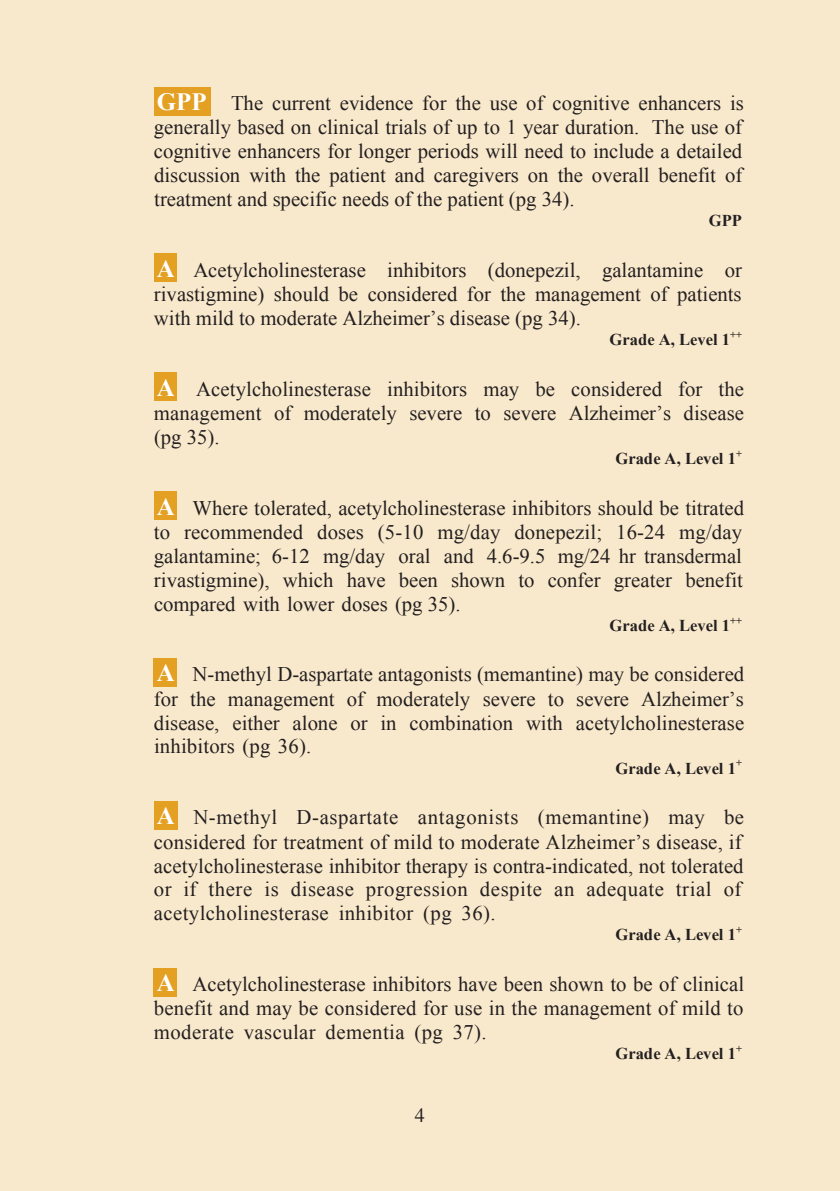
<style>
.page{position:relative;width:840px;height:1191px;background:#fff}
.page>*{position:absolute;margin:0;border:0;box-sizing:border-box;transform-origin:0 0}
.t1{font:20.8px/24px "Times New Roman";letter-spacing:.005em;color:#231f20;text-align:justify}
.t2{font:20px "Times";color:#231f20}
.t3{font:700 16.6px "Times New Roman";letter-spacing:.005em;color:#231f20}
.s1{font-weight:700;font-size:24.8px;color:#fff}
</style>
<div class="page">
<div style="left:0;top:0;width:839px;height:1191px;background:#f9e9cc"></div>
<div style="left:154px;top:87px;width:56px;height:28px;background:#e3a023"></div>
<div style="left:154px;top:253px;width:23px;height:29px;background:#e3a023"></div>
<div style="left:154px;top:372px;width:23px;height:29px;background:#e3a023"></div>
<div style="left:154px;top:491px;width:23px;height:29px;background:#e3a023"></div>
<div style="left:154px;top:658px;width:23px;height:29px;background:#e3a023"></div>
<div style="left:154px;top:801px;width:23px;height:28px;background:#e3a023"></div>
<div style="left:153px;top:967px;width:24px;height:29px;background:#e3a023"></div>
<p class="t1" style="left:154px;top:91px;width:591px"><span class="s1">GPP</span> The current evidence for the use of cognitive enhancers is generally based on clinical trials of up to 1 year duration. The use of cognitive enhancers for longer periods will need to include a detailed discussion with the patient and caregivers on the overall benefit of treatment and specific needs of the patient (pg 34).</p>
<p class="t3" style="left:708px;top:209px;width:35px">GPP</p>
<p class="t1" style="left:154px;top:257px;width:589px"><span class="s1">A</span> Acetylcholinesterase inhibitors (donepezil, galantamine or rivastigmine) should be considered for the management of patients with mild to moderate Alzheimer’s disease (pg 34).</p>
<p class="t3" style="left:609px;top:328px;width:134px">Grade A, Level 1<sup>++</sup></p>
<p class="t1" style="left:154px;top:376px;width:591px"><span class="s1">A</span> Acetylcholinesterase inhibitors may be considered for the management of moderately severe to severe Alzheimer’s disease (pg 35).</p>
<p class="t3" style="left:615px;top:447px;width:128px">Grade A, Level 1<sup>+</sup></p>
<p class="t1" style="left:154px;top:495px;width:591px"><span class="s1">A</span> Where tolerated, acetylcholinesterase inhibitors should be titrated to recommended doses (5-10 mg/day donepezil; 16-24 mg/day galantamine; 6-12 mg/day oral and 4.6-9.5 mg/24 hr transdermal rivastigmine), which have been shown to confer greater benefit compared with lower doses (pg 35).</p>
<p class="t3" style="left:609px;top:614px;width:134px">Grade A, Level 1<sup>++</sup></p>
<p class="t1" style="left:154px;top:662px;width:591px"><span class="s1">A</span> N-methyl D-aspartate antagonists (memantine) may be considered for the management of moderately severe to severe Alzheimer’s disease, either alone or in combination with acetylcholinesterase inhibitors (pg 36).</p>
<p class="t3" style="left:615px;top:756px;width:128px">Grade A, Level 1<sup>+</sup></p>
<p class="t1" style="left:154px;top:805px;width:591px;text-align:left"><span class="s1">A</span> N-methyl D-aspartate antagonists (memantine) may be considered for treatment of mild to moderate Alzheimer’s disease, if acetylcholinesterase inhibitor therapy is contra-indicated, not tolerated or if there is disease progression despite an adequate trial of acetylcholinesterase inhibitor (pg 36).</p>
<p class="t3" style="left:615px;top:923px;width:128px">Grade A, Level 1<sup>+</sup></p>
<p class="t1" style="left:154px;top:971px;width:591px"><span class="s1">A</span> Acetylcholinesterase inhibitors have been shown to be of clinical benefit and may be considered for use in the management of mild to moderate vascular dementia (pg 37).</p>
<p class="t3" style="left:615px;top:1042px;width:128px">Grade A, Level 1<sup>+</sup></p>
<p class="t2" style="left:415px;top:1096px;width:11px">4</p>
</div>
